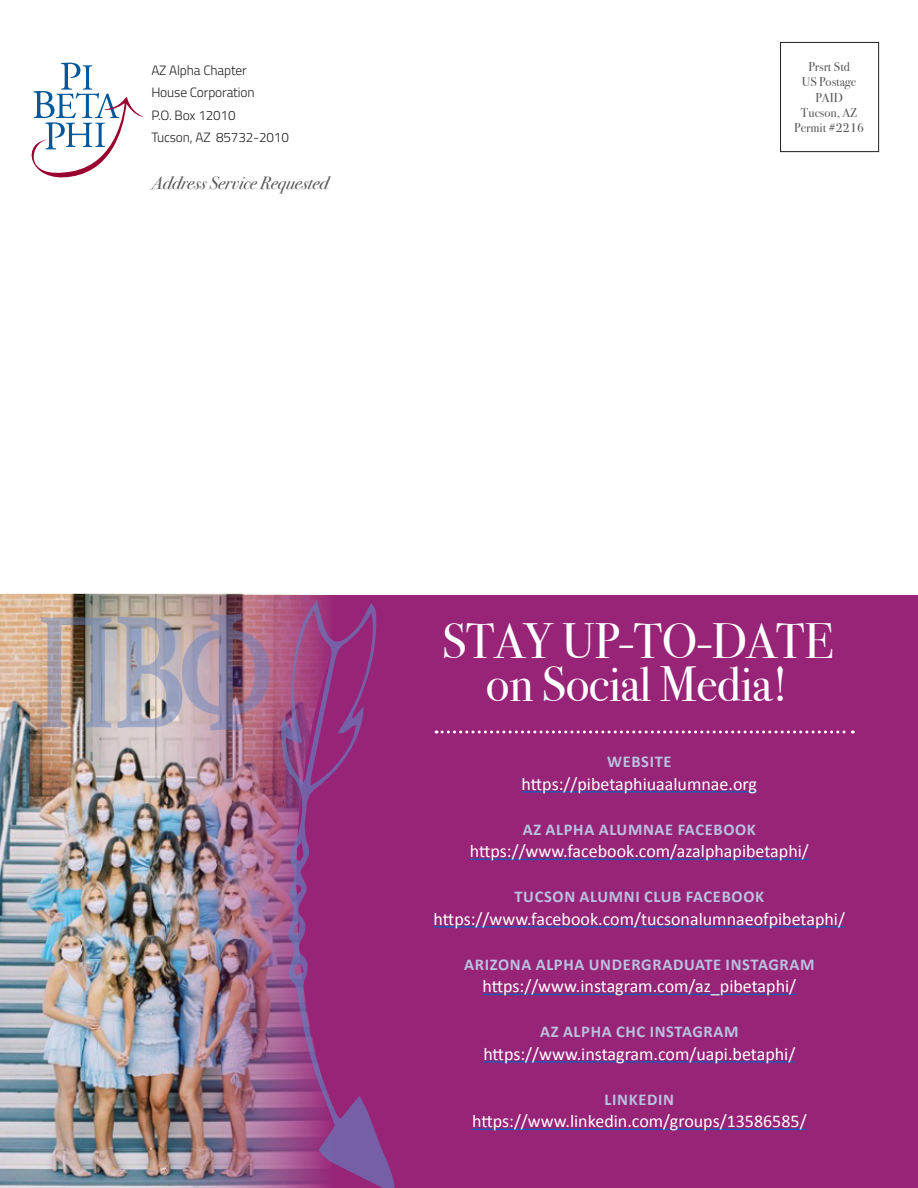
<style>
.page{position:relative;width:918px;height:1188px;background:#fff}
.page>*{position:absolute;margin:0;border:0;box-sizing:border-box;transform-origin:0 0}
.t1{font:49.5px "Bodoni Svty Two ITCTT";letter-spacing:-.01em;color:#fff}
.t2{font:18px "Calibri";color:#fff}
.t3{font:italic 18px "Bodoni Svty Two ITCTT";color:#57585a}
.t4{font:700 16.5px "Calibri";letter-spacing:.04em;color:#b8c2e1}
.t5{font:300 13.5px "Titillium";letter-spacing:-.01em;color:#231f20}
.t6{font:12.75px "Bodoni Svty Two ITCTT";color:#57585a}
</style>
<div class="page">
<div style="left:0;top:596px;width:918px;height:592px;background:#982478"></div>
<img style="left:0;top:594px;width:333px;height:594px">
<div style="left:780px;top:42px;width:99px;height:110px;border:1px solid #231f20"></div>
<svg style="left:31px;top:63px;width:112px;height:115px"></svg>
<svg style="left:436px;top:730px;width:417px;height:4px"></svg>
<hr style="left:522px;top:791px;width:235px;height:1px;background:#0563c1">
<hr style="left:470px;top:859px;width:339px;height:1px;background:#0563c1">
<hr style="left:434px;top:926px;width:411px;height:1px;background:#0563c1">
<hr style="left:482px;top:994px;width:314px;height:1px;background:#0563c1">
<hr style="left:483px;top:1061px;width:312px;height:1px;background:#0563c1">
<hr style="left:472px;top:1129px;width:335px;height:1px;background:#0563c1">
<svg style="left:281px;top:600px;width:114px;height:588px"></svg>
<img style="left:41px;top:617px;width:70px;height:111px">
<img style="left:118px;top:614px;width:152px;height:116px">
<svg style="left:60px;top:621px;width:39px;height:4px"></svg>
<p class="t5" style="left:151px;top:60px;width:97px">AZ Alpha Chapter</p>
<p class="t5" style="left:151px;top:83px;width:105px">House Corporation</p>
<p class="t5" style="left:151px;top:105px;width:86px">P.O. Box 12010</p>
<p class="t5" style="left:151px;top:128px;width:139px">Tucson, AZ 85732-2010</p>
<p class="t3" style="left:152px;top:168px;width:178px">Address Service Requested</p>
<p class="t6" style="left:808px;top:56px;width:43px">Prsrt Std</p>
<p class="t6" style="left:802px;top:71px;width:56px">US Postage</p>
<p class="t6" style="left:816px;top:87px;width:29px">PAID</p>
<p class="t6" style="left:801px;top:102px;width:58px">Tucson, AZ</p>
<p class="t6" style="left:794px;top:117px;width:71px">Permit #2216</p>
<p class="t1" style="left:442px;top:600px;width:393px">STAY UP-TO-DATE</p>
<p class="t1" style="left:486px;top:644px;width:305px">on Social Media!</p>
<p class="t4" style="left:607px;top:750px;width:66px">WEBSITE</p>
<p class="t2" style="left:522px;top:771px;width:237px">https://pibetaphiuaalumnae.org</p>
<p class="t4" style="left:523px;top:818px;width:235px">AZ ALPHA ALUMNAE FACEBOOK</p>
<p class="t2" style="left:470px;top:839px;width:341px">https://www.facebook.com/azalphapibetaphi/</p>
<p class="t4" style="left:515px;top:885px;width:251px">TUCSON ALUMNI CLUB FACEBOOK</p>
<p class="t2" style="left:434px;top:906px;width:413px">https://www.facebook.com/tucsonalumnaeofpibetaphi/</p>
<p class="t4" style="left:464px;top:953px;width:352px">ARIZONA ALPHA UNDERGRADUATE INSTAGRAM</p>
<p class="t2" style="left:482px;top:974px;width:315px">https://www.instagram.com/az_pibetaphi/</p>
<p class="t4" style="left:540px;top:1020px;width:200px">AZ ALPHA CHC INSTAGRAM</p>
<p class="t2" style="left:483px;top:1041px;width:313px">https://www.instagram.com/uapi.betaphi/</p>
<p class="t4" style="left:605px;top:1088px;width:71px">LINKEDIN</p>
<p class="t2" style="left:472px;top:1109px;width:336px">https://www.linkedin.com/groups/13586585/</p>
</div>
